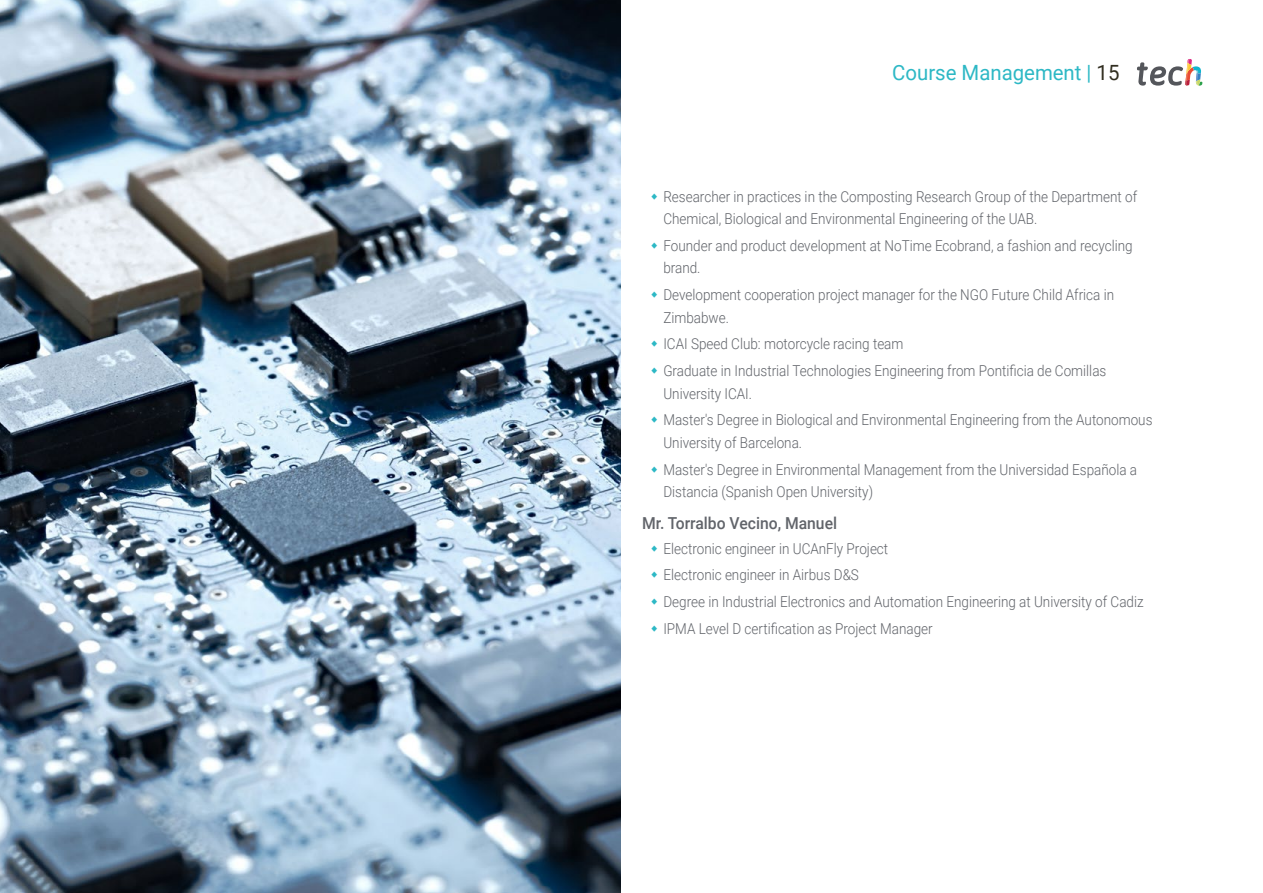
<style>
.page{position:relative;width:1263px;height:893px;background:#fff}
.page>*{position:absolute;margin:0;border:0;box-sizing:border-box;transform-origin:0 0}
.t1{font:21px "Roboto";color:#2db8c5}
.t2{font:500 16.5px "Roboto";color:#61646a;scale:.95 1}
.t3{font:300 15px/26.7px "Roboto";color:#61646a;scale:.9 1}
.s1{color:#312e20}
</style>
<div class="page">
<svg style="left:1137px;top:59px;width:65px;height:27px"></svg>
<img style="left:0;top:0;width:621px;height:893px">
<h1 class="t1" style="left:892px;top:57px;width:229px">Course Management | <span class="s1">15</span></h1>
<p class="t3" style="left:663px;top:184px;width:528px;line-height:22.5px">Researcher in practices in the Composting Research Group of the Department of<br>Chemical, Biological and Environmental Engineering of the UAB.</p>
<p class="t3" style="left:663px;top:234px;width:523px;line-height:22.5px">Founder and product development at NoTime Ecobrand, a fashion and recycling brand.</p>
<p class="t3" style="left:663px;top:283px;width:502px;line-height:22.5px">Development cooperation project manager for the NGO Future Child Africa in<br>Zimbabwe.</p>
<p class="t3" style="left:663px;top:330px;width:494px">ICAI Speed Club: motorcycle racing team<br>Graduate in Industrial Technologies Engineering from Pontificia de Comillas</p>
<p class="t3" style="left:663px;top:379px;width:545px">University ICAI.<br>Master's Degree in Biological and Environmental Engineering from the Autonomous</p>
<p class="t3" style="left:663px;top:429px;width:528px">University of Barcelona.<br>Master's Degree in Environmental Management from the Universidad Española a</p>
<p class="t3" style="left:663px;top:478px;width:234px">Distancia (Spanish Open University)</p>
<p class="t2" style="left:642px;top:512px;width:207px">Mr. Torralbo Vecino, Manuel</p>
<p class="t3" style="left:663px;top:534px;width:535px">Electronic engineer in UCAnFly Project<br>Electronic engineer in Airbus D&amp;S<br>Degree in Industrial Electronics and Automation Engineering at University of Cadiz IPMA Level D certification as Project Manager</p>
</div>
